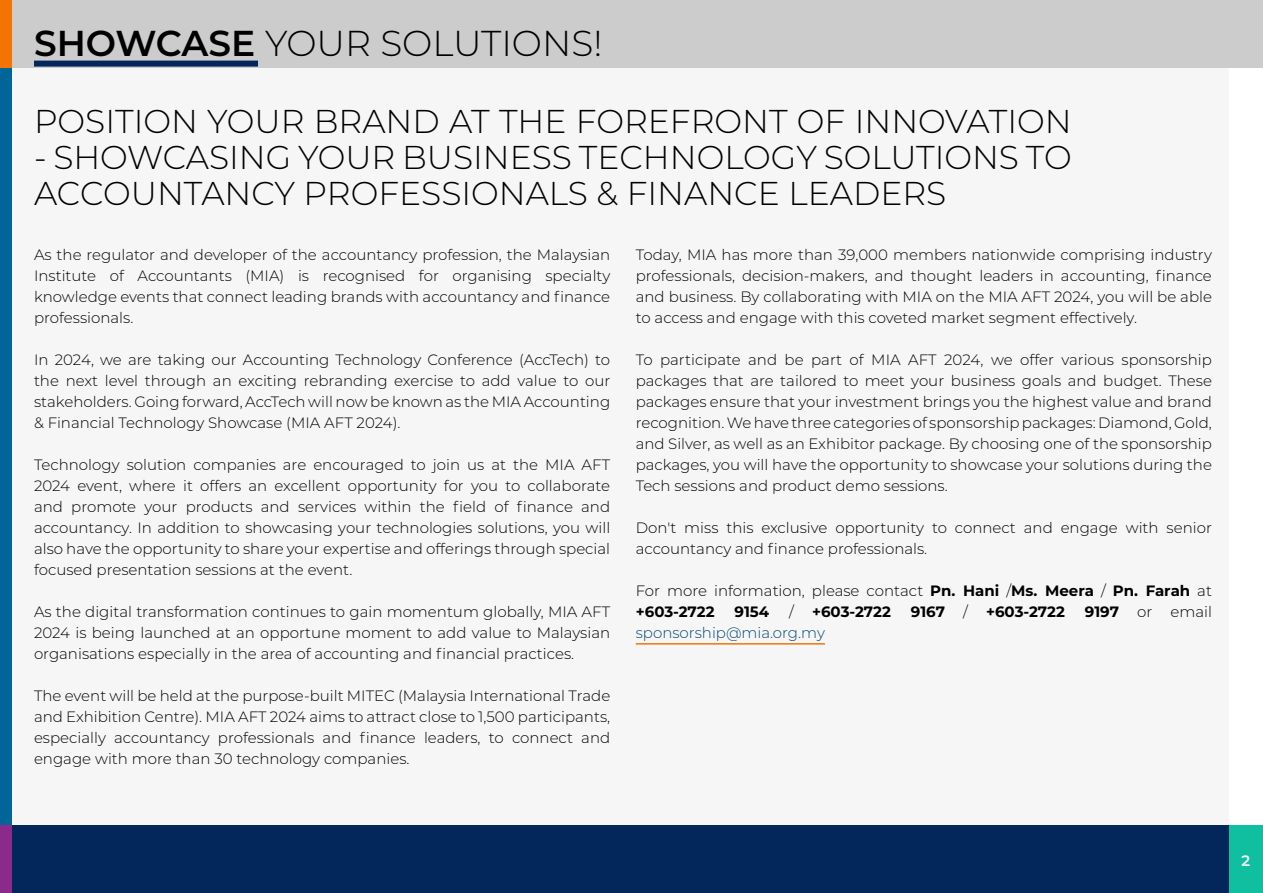
<style>
.page{position:relative;width:1263px;height:893px;background:#fff}
.page>*{position:absolute;margin:0;border:0;box-sizing:border-box;transform-origin:0 0}
.t1{font:300 36px "Montserrat";color:#000}
.t2{font:300 33px/36px "Montserrat";color:#000}
.t3{font:300 15px/21px "Montserrat";color:#000;text-align:justify}
.t4{font:700 15px "Montserrat";color:#000}
.t5{font:300 15px "Montserrat";color:#024873}
.t6{font:600 15px "Montserrat";color:#fff}
.s1{font-weight:600}
.s2{font-weight:700}
.s3{font-weight:300}
</style>
<div class="page">
<div style="left:12px;top:0;width:1251px;height:893px;background:#f6f6f6"></div>
<div style="left:1229px;top:0;width:34px;height:893px;background:#fff"></div>
<div style="left:0;top:825px;width:1263px;height:68px;background:#03275a"></div>
<div style="left:1229px;top:825px;width:34px;height:68px;background:#0fbf9f"></div>
<div style="left:0;top:0;width:12px;height:893px;background:#069"></div>
<div style="left:12px;top:0;width:1251px;height:68px;background:#ccc"></div>
<div style="left:0;top:0;width:12px;height:68px;background:#f37402"></div>
<div style="left:0;top:825px;width:12px;height:68px;background:#8b2a8c"></div>
<hr style="left:636px;top:643px;width:189px;height:2px;background:#f37402">
<div style="left:34px;top:61px;width:224px;height:6px;background:#03275a"></div>
<h1 class="t1" style="left:34px;top:19px;width:570px"><span class="s1">SHOWCASE</span> YOUR SOLUTIONS!</h1>
<h2 class="t2" style="left:34px;top:102px;width:1039px">POSITION YOUR BRAND AT THE FOREFRONT OF INNOVATION</h2>
<h2 class="t2" style="left:34px;top:138px;width:1039px">- SHOWCASING YOUR BUSINESS TECHNOLOGY SOLUTIONS TO<br>ACCOUNTANCY PROFESSIONALS &amp; FINANCE LEADERS</h2>
<p class="t3" style="left:34px;top:243px;width:578px">As the regulator and developer of the accountancy profession, the Malaysian Institute of Accountants (MIA) is recognised for organising specialty knowledge events that connect leading brands with accountancy and finance professionals.</p>
<p class="t3" style="left:34px;top:348px;width:578px">In 2024, we are taking our Accounting Technology Conference (AccTech) to the next level through an exciting rebranding exercise to add value to our stakeholders. Going forward, AccTech will now be known as the MIA Accounting &amp; Financial Technology Showcase (MIA AFT 2024).</p>
<p class="t3" style="left:34px;top:453px;width:578px">Technology solution companies are encouraged to join us at the MIA AFT 2024 event, where it offers an excellent opportunity for you to collaborate and promote your products and services within the field of finance and accountancy. In addition to showcasing your technologies solutions, you will also have the opportunity to share your expertise and offerings through special focused presentation sessions at the event.</p>
<p class="t3" style="left:34px;top:600px;width:578px">As the digital transformation continues to gain momentum globally, MIA AFT 2024 is being launched at an opportune moment to add value to Malaysian organisations especially in the area of accounting and financial practices.</p>
<p class="t3" style="left:34px;top:684px;width:578px">The event will be held at the purpose-built MITEC (Malaysia International Trade and Exhibition Centre). MIA AFT 2024 aims to attract close to 1,500 participants, especially accountancy professionals and finance leaders, to connect and engage with more than 30 technology companies.</p>
<p class="t3" style="left:636px;top:243px;width:578px">Today, MIA has more than 39,000 members nationwide comprising industry professionals, decision-makers, and thought leaders in accounting, finance and business. By collaborating with MIA on the MIA AFT 2024, you will be able to access and engage with this coveted market segment effectively.</p>
<p class="t3" style="left:636px;top:348px;width:578px">To participate and be part of MIA AFT 2024, we offer various sponsorship packages that are tailored to meet your business goals and budget. These packages ensure that your investment brings you the highest value and brand recognition. We have three categories of sponsorship packages: Diamond, Gold, and Silver, as well as an Exhibitor package. By choosing one of the sponsorship packages, you will have the opportunity to showcase your solutions during the Tech sessions and product demo sessions.</p>
<p class="t3" style="left:636px;top:516px;width:578px">Don't miss this exclusive opportunity to connect and engage with senior accountancy and finance professionals.</p>
<p class="t3" style="left:636px;top:579px;width:578px">For more information, please contact <span class="s2">Pn. Hani</span> /<span class="s2">Ms. Meera</span> / <span class="s2">Pn. Farah</span> at <span class="s2">+603-2722</span></p>
<p class="t4" style="left:734px;top:601px;width:36px">9154</p>
<p class="t4" style="left:789px;top:601px;width:103px"><span class="s3">/</span> +603-2722</p>
<p class="t4" style="left:911px;top:601px;width:156px">9167 <span class="s3">/</span> +603-2722</p>
<p class="t3" style="left:1085px;top:600px;width:129px"><span class="s2">9197</span> or email</p>
<p class="t5" style="left:636px;top:622px;width:191px">sponsorship@mia.org.my</p>
<p class="t6" style="left:1241px;top:850px;width:10px">2</p>
</div>
